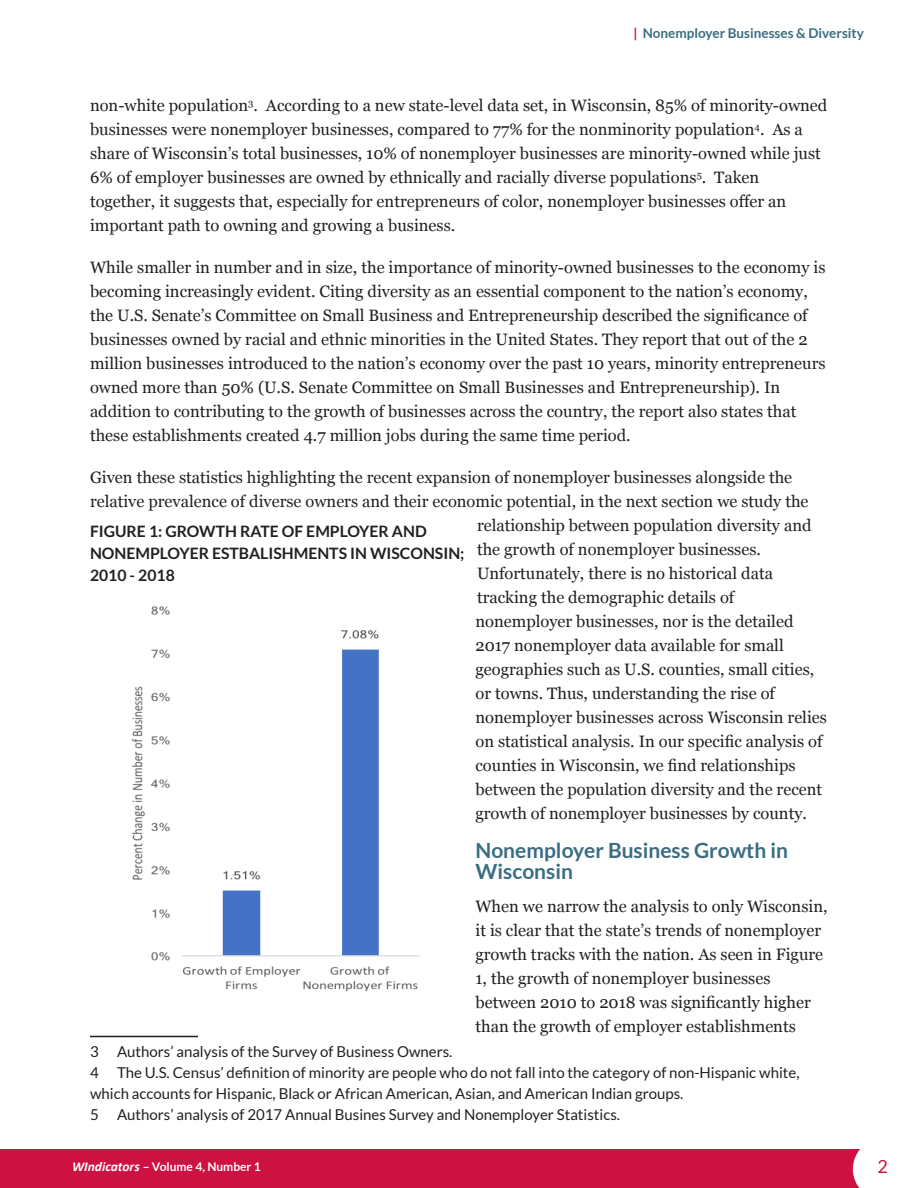
<style>
.page{position:relative;width:918px;height:1188px;background:#fff}
.page>*{position:absolute;margin:0;border:0;box-sizing:border-box;transform-origin:0 0}
.Authors{font:700 21px/21px "Lato";color:#3a6d81}
.t1{font:18px "Lato";color:#cd1141}
.Text{font:16.5px/24px "Georgia";color:#231f20}
.Figure___Heading{font:700 15.75px/21.8px "Lato";color:#231f20}
.t2{font:15px/21px "Lato";color:#231f20}
.t3{font:700 13.5px "Lato";color:#3a6d81}
.t4{font:700 12px "Lato";color:#fff}
.s1{color:#cd1141}
.s2{font-family:"Calibri";font-style:italic;font-size:13.5px}
</style>
<div class="page">
<div style="left:0;top:1149px;width:860px;height:39px;background:#cd1141"></div>
<hr style="left:90px;top:1036px;width:108px;height:1px;background:#231f20">
<img style="left:131px;top:606px;width:289px;height:386px">
<p class="t3" style="left:633px;top:25px;width:232px"><span class="s1">|</span> Nonemployer Businesses &amp; Diversity</p>
<p class="Text" style="left:90px;top:93px;width:739px">non-white population<sup>3</sup>. According to a new state-level data set, in Wisconsin, 85% of minority-owned businesses were nonemployer businesses, compared to 77% for the nonminority population<sup>4</sup>. As a share of Wisconsin’s total businesses, 10% of nonemployer businesses are minority-owned while just 6% of employer businesses are owned by ethnically and racially diverse populations<sup>5</sup>. Taken together, it suggests that, especially for entrepreneurs of color, nonemployer businesses offer an important path to owning and growing a business.</p>
<p class="Text" style="left:90px;top:255px;width:737px">While smaller in number and in size, the importance of minority-owned businesses to the economy is becoming increasingly evident. Citing diversity as an essential component to the nation’s economy, the U.S. Senate’s Committee on Small Business and Entrepreneurship described the significance of businesses owned by racial and ethnic minorities in the United States. They report that out of the 2 million businesses introduced to the nation’s economy over the past 10 years, minority entrepreneurs owned more than 50% (U.S. Senate Committee on Small Businesses and Entrepreneurship). In addition to contributing to the growth of businesses across the country, the report also states that these establishments created 4.7 million jobs during the same time period.</p>
<p class="Text" style="left:90px;top:465px;width:704px">Given these statistics highlighting the recent expansion of nonemployer businesses alongside the</p>
<p class="Text" style="left:90px;top:489px;width:720px">relative prevalence of diverse owners and their economic potential, in the next section we study the</p>
<p class="Text" style="left:477px;top:513px;width:336px">relationship between population diversity and</p>
<p class="Text" style="left:477px;top:537px;width:285px">the growth of nonemployer businesses.</p>
<p class="Text" style="left:477px;top:561px;width:298px">Unfortunately, there is no historical data</p>
<p class="Text" style="left:477px;top:585px;width:259px">tracking the demographic details of</p>
<p class="Text" style="left:476px;top:609px;width:319px">nonemployer businesses, nor is the detailed</p>
<p class="Text" style="left:476px;top:633px;width:310px">2017 nonemployer data available for small</p>
<p class="Text" style="left:476px;top:657px;width:340px">geographies such as U.S. counties, small cities,</p>
<p class="Text" style="left:476px;top:681px;width:301px">or towns. Thus, understanding the rise of</p>
<p class="Text" style="left:476px;top:705px;width:353px">nonemployer businesses across Wisconsin relies</p>
<p class="Text" style="left:476px;top:729px;width:348px">on statistical analysis. In our specific analysis of</p>
<p class="Text" style="left:476px;top:753px;width:322px">counties in Wisconsin, we find relationships</p>
<p class="Text" style="left:476px;top:777px;width:348px">between the population diversity and the recent</p>
<p class="Text" style="left:476px;top:801px;width:333px">growth of nonemployer businesses by county.</p>
<p class="Authors" style="left:476px;top:840px;width:314px">Nonemployer Business Growth in<br>Wisconsin</p>
<p class="Text" style="left:476px;top:894px;width:354px">When we narrow the analysis to only Wisconsin, it is clear that the state’s trends of nonemployer growth tracks with the nation. As seen in Figure 1, the growth of nonemployer businesses between 2010 to 2018 was significantly higher than the growth of employer establishments</p>
<p class="t2" style="left:90px;top:1041px;width:364px">3 Authors’ analysis of the Survey of Business Owners.</p>
<p class="t2" style="left:90px;top:1062px;width:711px">4 The U.S. Census’ definition of minority are people who do not fall into the category of non-Hispanic white, which accounts for Hispanic, Black or African American, Asian, and American Indian groups.</p>
<p class="t2" style="left:90px;top:1104px;width:532px">5 Authors’ analysis of 2017 Annual Busines Survey and Nonemployer Statistics.</p>
<p class="Figure___Heading" style="left:90px;top:520px;width:376px">FIGURE 1: GROWTH RATE OF EMPLOYER AND<br>NONEMPLOYER ESTBALISHMENTS IN WISCONSIN;<br>2010 - 2018</p>
<p class="t4" style="left:72px;top:1160px;width:190px"><span class="s2">WIndicators</span> – Volume 4, Number 1</p>
<p class="t1" style="left:878px;top:1157px;width:12px">2</p>
</div>
